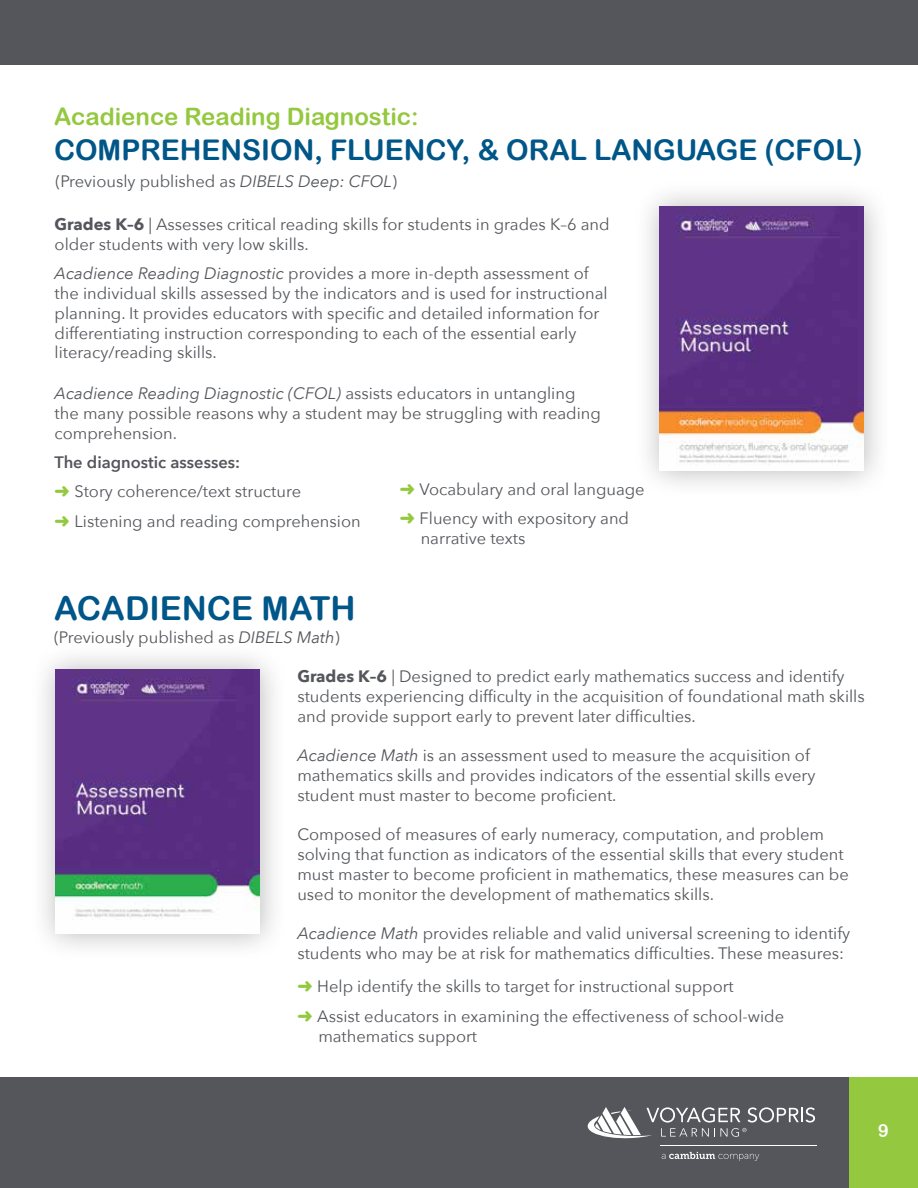
<style>
.page{position:relative;width:918px;height:1188px;background:#fff}
.page>*{position:absolute;margin:0;border:0;box-sizing:border-box;transform-origin:0 0}
.t1{font:33px "Arial Rounded MT Bold";color:#005688}
.t2{font:28.5px "Arial Rounded MT Bold";color:#005688}
.t3{font:24px "Arial Rounded MT Bold";color:#94c83f}
.t4{font:18px "Arial Rounded MT Bold";color:#fff}
.t5{font:16.5px/19.8px "Avenir Next";color:#54565b}
.s1{font-style:italic}
.s2{font-weight:700}
.s3{font-weight:600}
.s4{color:#94c83f}
</style>
<div class="page">
<div style="left:0;top:1077px;width:918px;height:111px;background:#54565b"></div>
<div style="left:849px;top:1077px;width:69px;height:111px;background:#94c83f"></div>
<svg style="left:588px;top:1107px;width:227px;height:32px"></svg>
<svg style="left:662px;top:1152px;width:97px;height:9px"></svg>
<hr style="left:660px;top:1146px;width:156px;height:1px;background:#fff">
<div style="left:0;top:0;width:918px;height:64px;background:#54565b"></div>
<div style="left:29px;top:643px;width:259px;height:318px;background:#000;opacity:.28"></div>
<img style="left:55px;top:669px;width:205px;height:264px">
<div style="left:633px;top:180px;width:259px;height:318px;background:#000;opacity:.28"></div>
<img style="left:660px;top:206px;width:204px;height:264px">
<h3 class="t3" style="left:54px;top:103px;width:366px">Acadience Reading Diagnostic:</h3>
<h2 class="t2" style="left:54px;top:133px;width:810px">COMPREHENSION, FLUENCY, &amp; ORAL LANGUAGE (CFOL)</h2>
<p class="t5" style="left:55px;top:170px;width:343px">(Previously published as <span class="s1">DIBELS Deep: CFOL</span>)</p>
<p class="t5" style="left:55px;top:214px;width:557px"><span class="s2">Grades K–6</span> | Assesses critical reading skills for students in grades K–6 and older students with very low skills.</p>
<p class="t5" style="left:55px;top:263px;width:555px"><span class="s1">Acadience Reading Diagnostic</span> provides a more in-depth assessment of the individual skills assessed by the indicators and is used for instructional planning. It provides educators with specific and detailed information for differentiating instruction corresponding to each of the essential early literacy/reading skills.</p>
<p class="t5" style="left:55px;top:383px;width:548px"><span class="s1">Acadience Reading Diagnostic (CFOL)</span> assists educators in untangling the many possible reasons why a student may be struggling with reading comprehension.</p>
<p class="t5" style="left:55px;top:447px;width:308px;line-height:29.4px"><span class="s3">The diagnostic assesses:<br></span><span class="s4">➜</span> Story coherence/text structure<br><span class="s4">➜</span> Listening and reading comprehension</p>
<p class="t5" style="left:400px;top:474px;width:246px;line-height:29.4px"><span class="s4">➜</span> Vocabulary and oral language <span class="s4">➜</span> Fluency with expository and</p>
<p class="t5" style="left:421px;top:528px;width:106px">narrative texts</p>
<h1 class="t1" style="left:54px;top:589px;width:303px">ACADIENCE MATH</h1>
<p class="t5" style="left:54px;top:627px;width:287px">(Previously published as <span class="s1">DIBELS Math</span>)</p>
<p class="t5" style="left:297px;top:666px;width:569px"><span class="s2">Grades K–6</span> | Designed to predict early mathematics success and identify students experiencing difficulty in the acquisition of foundational math skills and provide support early to prevent later difficulties.</p>
<p class="t5" style="left:297px;top:745px;width:520px"><span class="s1">Acadience Math</span> is an assessment used to measure the acquisition of mathematics skills and provides indicators of the essential skills every student must master to become proficient.</p>
<p class="t5" style="left:297px;top:824px;width:553px">Composed of measures of early numeracy, computation, and problem solving that function as indicators of the essential skills that every student must master to become proficient in mathematics, these measures can be used to monitor the development of mathematics skills.</p>
<p class="t5" style="left:297px;top:923px;width:554px"><span class="s1">Acadience Math</span> provides reliable and valid universal screening to identify students who may be at risk for mathematics difficulties. These measures:</p>
<p class="t5" style="left:297px;top:971px;width:488px;line-height:29.4px"><span class="s4">➜</span> Help identify the skills to target for instructional support<br><span class="s4">➜</span> Assist educators in examining the effectiveness of school-wide</p>
<p class="t5" style="left:318px;top:1025px;width:160px">mathematics support</p>
<p class="t4" style="left:878px;top:1120px;width:12px">9</p>
</div>
